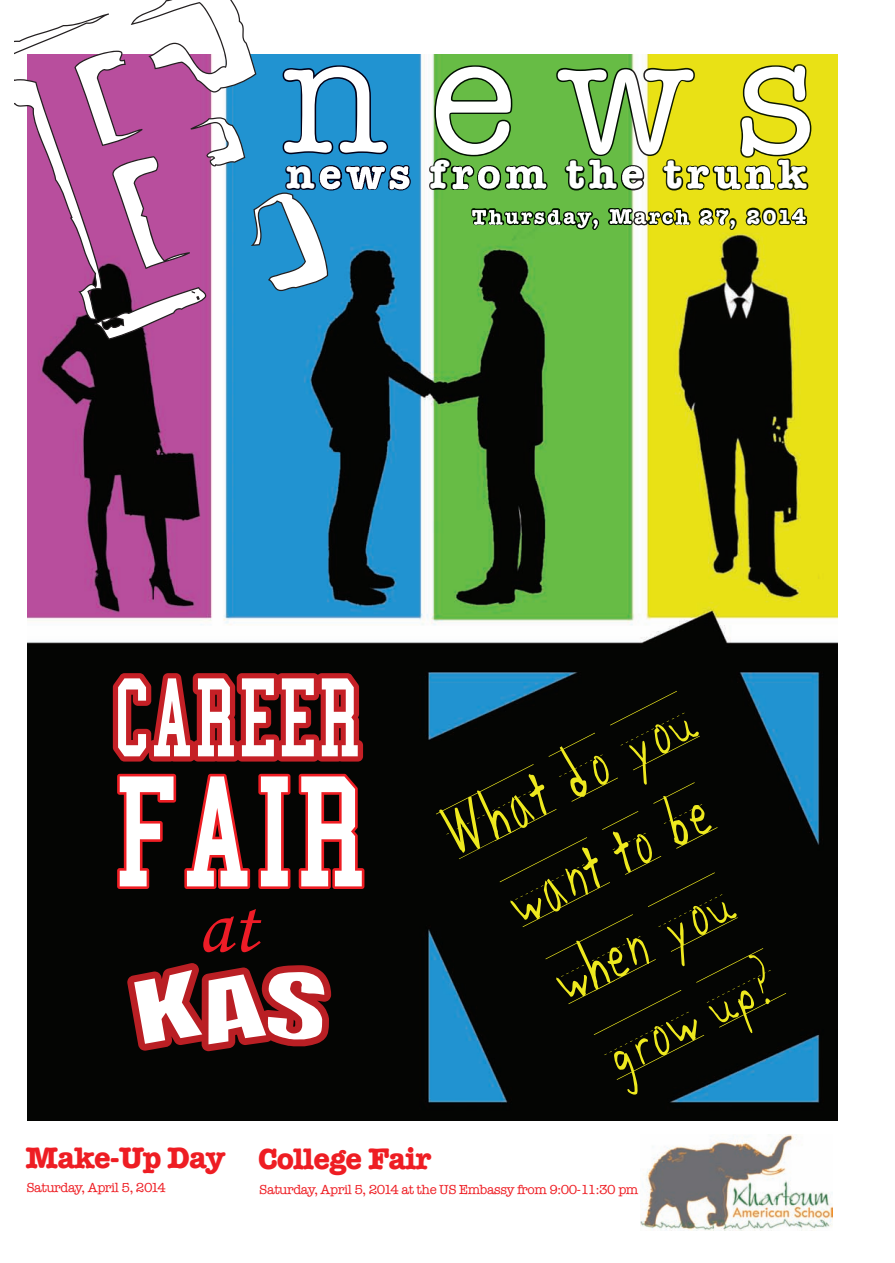
<style>
.page{position:relative;width:895px;height:1263px;background:#fff}
.page>*{position:absolute;margin:0;border:0;box-sizing:border-box;transform-origin:0 0}
.t1{font:165px "American Typewriter";color:#fff}
.t2{font:700 42px "American Typewriter";letter-spacing:.11em;color:#fff}
.t3{font:700 30.6px "American Typewriter";letter-spacing:-.03em;color:#ee1d23}
.t4{font:700 21px "American Typewriter";letter-spacing:.115em;color:#fff}
.t5{font:13.35px "American Typewriter";letter-spacing:-.03em;color:#ee1d23}
</style>
<div class="page">
<img style="left:27px;top:54px;width:810px;height:1067px">
<img style="left:548px;top:691px;width:152px;height:111px">
<img style="left:737px;top:948px;width:49px;height:59px">
<img style="left:113px;top:673px;width:250px;height:88px">
<img style="left:117px;top:774px;width:247px;height:115px">
<img style="left:127px;top:963px;width:204px;height:88px">
<svg style="left:729px;top:218px;width:7px;height:12px"></svg>
<img style="left:746px;top:208px;width:61px;height:18px">
<img style="left:641px;top:1134px;width:191px;height:96px">
<img style="left:328px;top:66px;width:60px;height:88px">
<img style="left:468px;top:65px;width:14px;height:1px">
<img style="left:434px;top:66px;width:78px;height:90px">
<img style="left:556px;top:68px;width:139px;height:88px">
<img style="left:743px;top:64px;width:68px;height:94px">
<img style="left:740px;top:66px;width:70px;height:90px">
<img style="left:429px;top:158px;width:22px;height:7px">
<img style="left:565px;top:159px;width:20px;height:31px">
<img style="left:588px;top:158px;width:30px;height:32px">
<img style="left:662px;top:159px;width:21px;height:6px">
<img style="left:777px;top:158px;width:31px;height:32px">
<svg style="left:14px;top:0;width:314px;height:340px"></svg>
<img style="left:621px;top:165px;width:89px;height:25px">
<img style="left:608px;top:208px;width:66px;height:17px">
<img style="left:319px;top:165px;width:151px;height:25px">
<img style="left:744px;top:165px;width:31px;height:25px">
<h1 class="t1" style="left:281px;top:-29px;width:536px">news</h1>
<h2 class="t2" style="left:286px;top:138px;width:522px">news from the trunk</h2>
<h3 class="t4" style="left:472px;top:198px;width:335px">Thursday, March 27, 2014</h3>
<h3 class="t3" style="left:25px;top:1132px;width:201px">Make-Up Day</h3>
<p class="t5" style="left:26px;top:1177px;width:141px">Saturday, April 5, 2014</p>
<h3 class="t3" style="left:258px;top:1132px;width:174px">College Fair</h3>
<p class="t5" style="left:259px;top:1179px;width:380px">Saturday, April 5, 2014 at the US Embassy from 9:00-11:30 pm</p>
</div>
